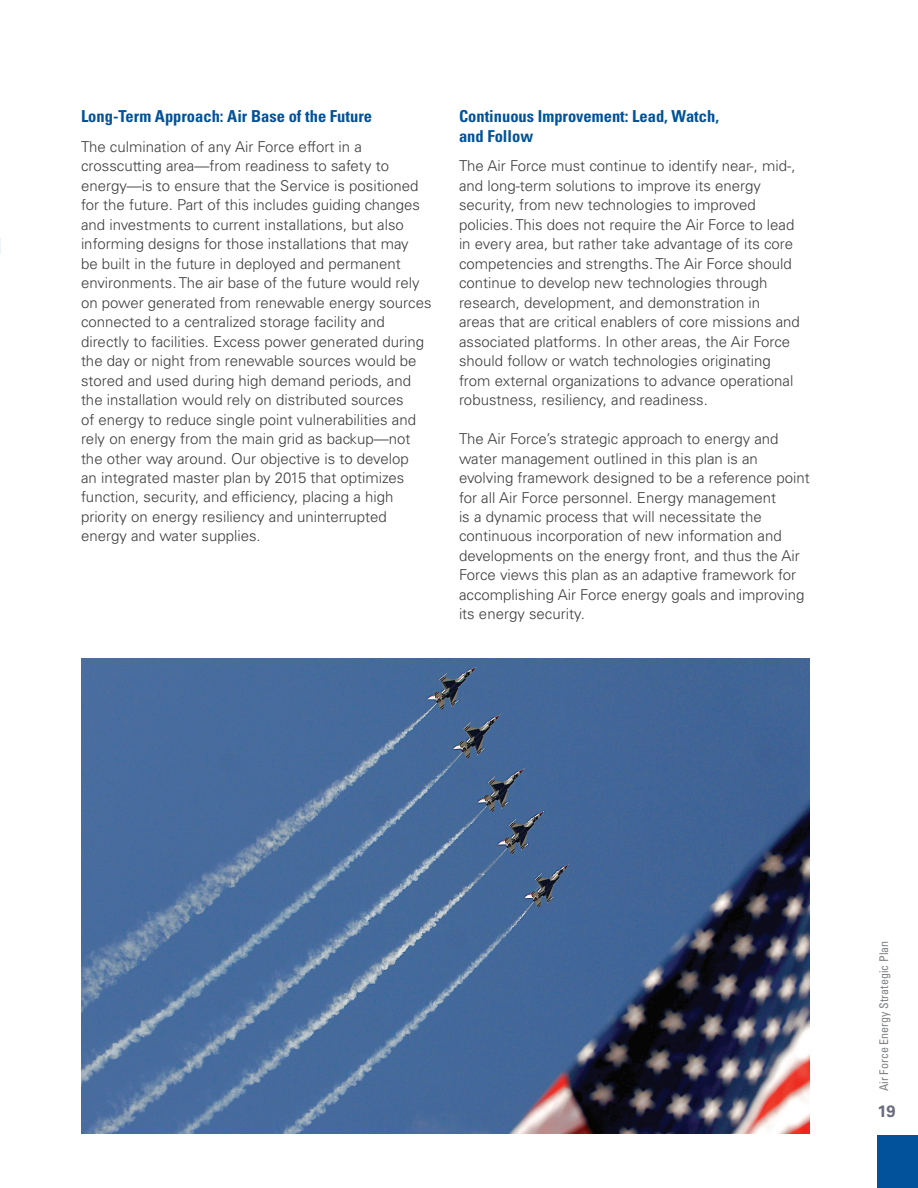
<style>
.page{position:relative;width:918px;height:1188px;background:#fff}
.page>*{position:absolute;margin:0;border:0;box-sizing:border-box;transform-origin:0 0}
.t1{font:700 condensed 16.5px/19.5px "Univers LT Std";color:#01529a}
.t2{font:700 16.5px "Univers LT Std";color:#6a6b7f}
.t3{font:300 15px/19.5px "Univers LT Std";color:#3e3e3f}
.t4{font:condensed 12px "Univers LT Std";color:#808285}
</style>
<div class="page">
<div style="left:878px;top:1135px;width:40px;height:53px;background:#01529a"></div>
<svg style="left:0;top:238px;width:1px;height:16px"></svg>
<img style="left:81px;top:658px;width:729px;height:476px">
<p class="t1" style="left:81px;top:107px;width:293px">Long-Term Approach: Air Base of the Future</p>
<p class="t3" style="left:81px;top:136px;width:352px">The culmination of any Air Force effort in a crosscutting area—from readiness to safety to energy—is to ensure that the Service is positioned for the future. Part of this includes guiding changes and investments to current installations, but also informing designs for those installations that may<br>be built in the future in deployed and permanent environments. The air base of the future would rely on power generated from renewable energy sources connected to a centralized storage facility and directly to facilities. Excess power generated during the day or night from renewable sources would be stored and used during high demand periods, and the installation would rely on distributed sources<br>of energy to reduce single point vulnerabilities and rely on energy from the main grid as backup—not the other way around. Our objective is to develop<br>an integrated master plan by 2015 that optimizes function, security, and efficiency, placing a high priority on energy resiliency and uninterrupted energy and water supplies.</p>
<p class="t1" style="left:459px;top:107px;width:262px">Continuous Improvement: Lead, Watch, and Follow</p>
<p class="t3" style="left:459px;top:156px;width:342px">The Air Force must continue to identify near-, mid-, and long-term solutions to improve its energy security, from new technologies to improved policies. This does not require the Air Force to lead in every area, but rather take advantage of its core competencies and strengths. The Air Force should continue to develop new technologies through research, development, and demonstration in<br>areas that are critical enablers of core missions and associated platforms. In other areas, the Air Force should follow or watch technologies originating from external organizations to advance operational robustness, resiliency, and readiness.</p>
<p class="t3" style="left:459px;top:429px;width:352px">The Air Force’s strategic approach to energy and water management outlined in this plan is an evolving framework designed to be a reference point for all Air Force personnel. Energy management<br>is a dynamic process that will necessitate the continuous incorporation of new information and developments on the energy front, and thus the Air Force views this plan as an adaptive framework for accomplishing Air Force energy goals and improving its energy security.</p>
<p class="t4" style="left:876px;top:1091px;width:152px;rotate:-90deg">Air Force Energy Strategic Plan</p>
<p class="t2" style="left:878px;top:1102px;width:20px">19</p>
</div>
